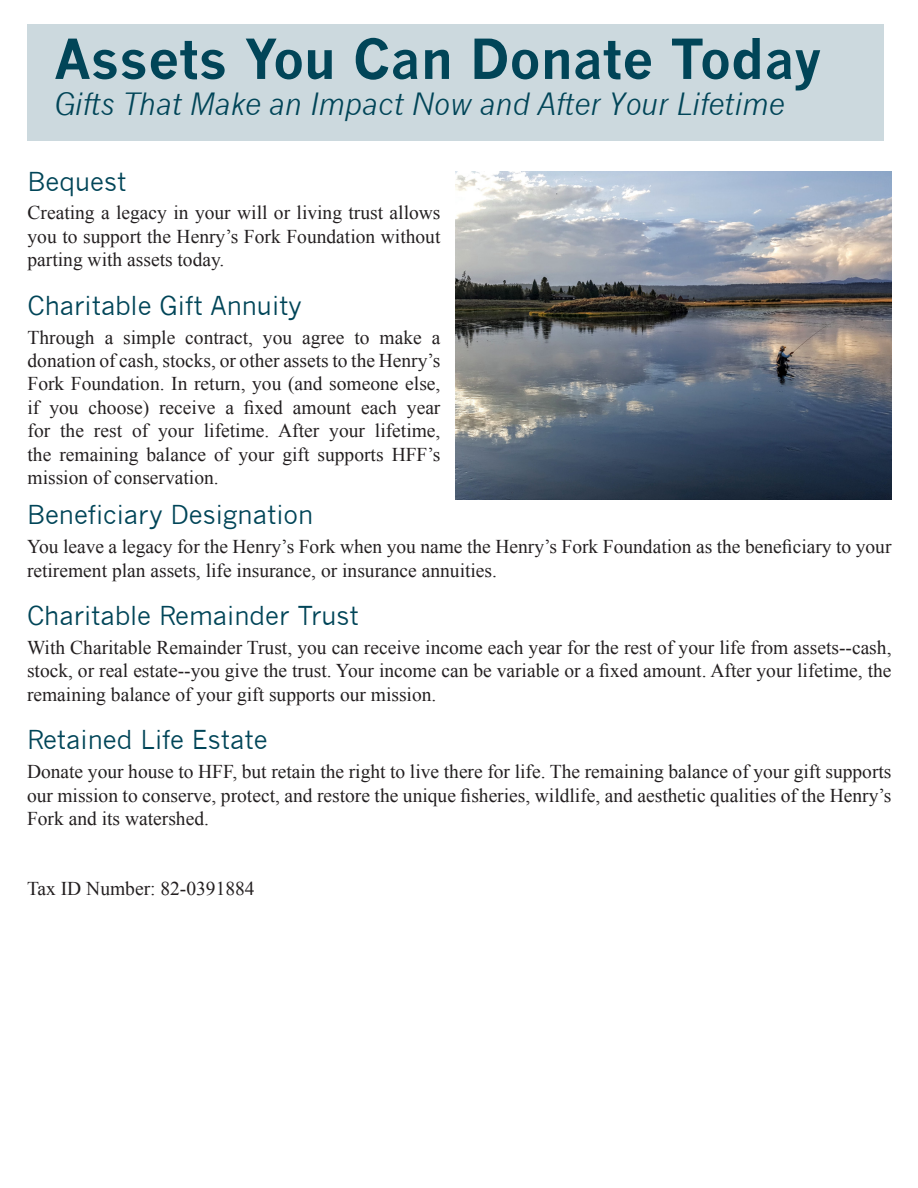
<style>
.page{position:relative;width:918px;height:1188px;background:#fff}
.page>*{position:absolute;margin:0;border:0;box-sizing:border-box;transform-origin:0 0}
.t1{font:700 54px "News Gothic";color:#014558}
.t2{font:italic 30px "News Gothic";color:#014558}
.t3{font:25.5px "News Gothic";color:#014558}
.t4{font:19.5px/23.4px "Times New Roman";color:#231f20;text-align:justify}
</style>
<div class="page">
<img style="left:455px;top:172px;width:437px;height:328px">
<div style="left:27px;top:24px;width:857px;height:117px;background:#ccd9de"></div>
<p class="t1" style="left:54px;top:26px;width:769px">Assets You Can Donate Today</p>
<p class="t2" style="left:54px;top:86px;width:732px">Gifts That Make an Impact Now and After Your Lifetime</p>
<p class="t3" style="left:28px;top:167px;width:100px">Bequest</p>
<p class="t4" style="left:28px;top:201px;width:414px">Creating a legacy in your will or living trust allows you to support the Henry’s Fork Foundation without parting with assets today.</p>
<p class="t3" style="left:28px;top:291px;width:275px">Charitable Gift Annuity</p>
<p class="t4" style="left:28px;top:325px;width:414px">Through a simple contract, you agree to make a donation of cash, stocks, or other assets to the Henry’s Fork Foundation. In return, you (and someone else, if you choose) receive a fixed amount each year for the rest of your lifetime. After your lifetime, the remaining balance of your gift supports HFF’s mission of conservation.</p>
<p class="t3" style="left:27px;top:500px;width:288px">Beneficiary Designation</p>
<p class="t4" style="left:27px;top:535px;width:866px">You leave a legacy for the Henry’s Fork when you name the Henry’s Fork Foundation as the beneficiary to your retirement plan assets, life insurance, or insurance annuities.</p>
<p class="t3" style="left:27px;top:601px;width:333px">Charitable Remainder Trust</p>
<p class="t4" style="left:27px;top:635px;width:866px">With Charitable Remainder Trust, you can receive income each year for the rest of your life from assets--cash, stock, or real estate--you give the trust. Your income can be variable or a fixed amount. After your lifetime, the remaining balance of your gift supports our mission.</p>
<p class="t3" style="left:27px;top:725px;width:242px">Retained Life Estate</p>
<p class="t4" style="left:27px;top:760px;width:866px">Donate your house to HFF, but retain the right to live there for life. The remaining balance of your gift supports our mission to conserve, protect, and restore the unique fisheries, wildlife, and aesthetic qualities of the Henry’s Fork and its watershed.</p>
<p class="t4" style="left:27px;top:877px;width:229px">Tax ID Number: 82-0391884</p>
</div>
